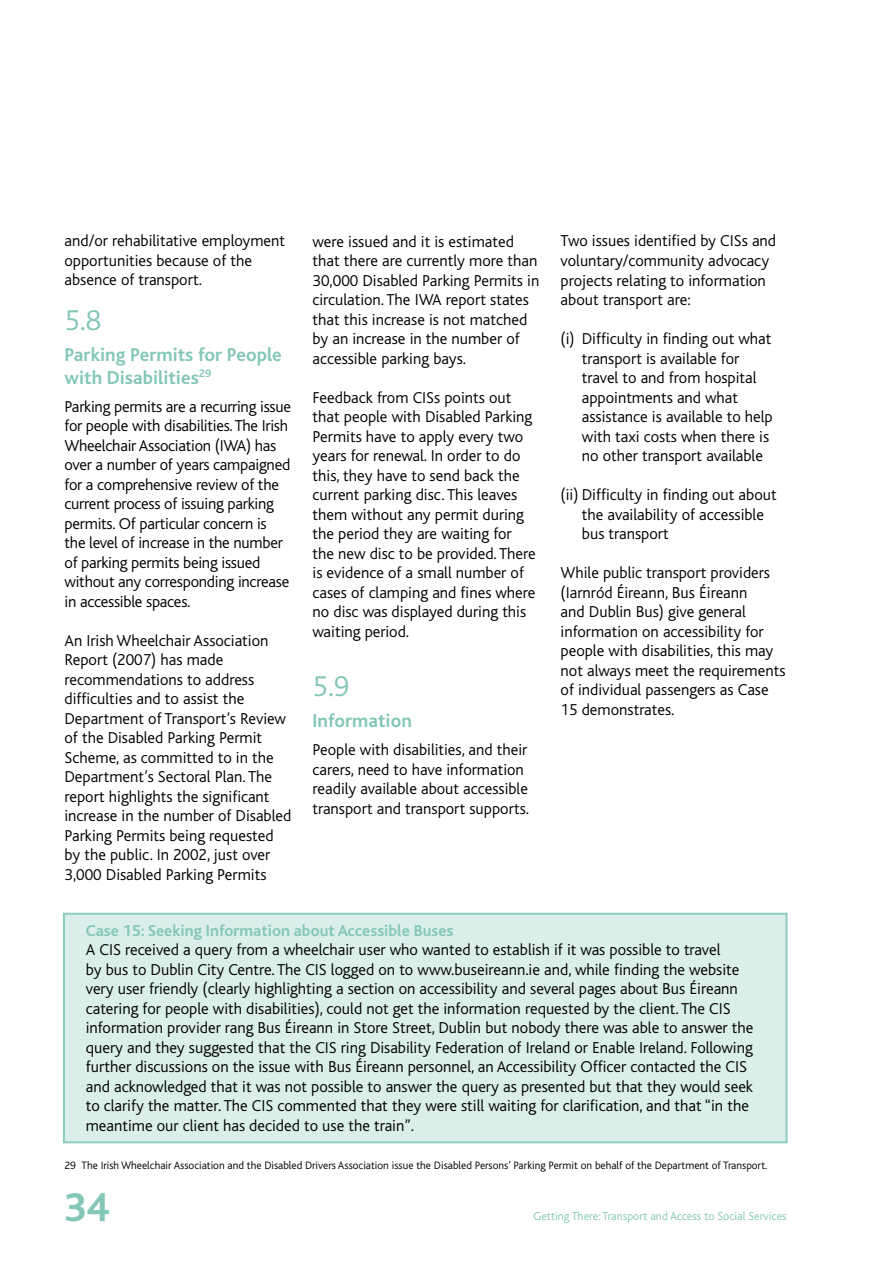
<style>
.page{position:relative;width:893px;height:1263px;background:#fff}
.page>*{position:absolute;margin:0;border:0;box-sizing:border-box;transform-origin:0 0}
.t1{font:700 42px "Bliss";color:#84c7b8}
.t2{font:300 30px "Bliss";color:#84c7b8}
.t3{font:700 19.5px/22.5px "Bliss";color:#84c7b8}
.t4{font:300 16.5px/19.5px "Bliss";color:#000}
.t5{font:700 16.5px "Bliss";color:#84c7b8}
.t6{font:300 12px "Bliss";color:#84c7b8}
.t7{font:300 11.25px "Bliss";color:#000}
</style>
<div class="page">
<div style="left:63px;top:912px;width:725px;height:231px;background:#daeeea"></div>
<div style="left:64px;top:914px;width:722px;height:228px;border:1px solid #84c7b8"></div>
<p class="t4" style="left:65px;top:232px;width:222px">and/or rehabilitative employment opportunities because of the absence of transport.</p>
<h2 class="t2" style="left:65px;top:305px;width:38px">5.8</h2>
<p class="t3" style="left:65px;top:344px;width:219px">Parking Permits for People with Disabilities<sup>29</sup></p>
<p class="t4" style="left:65px;top:397px;width:228px">Parking permits are a recurring issue for people with disabilities. The Irish Wheelchair Association (IWA) has over a number of years campaigned for a comprehensive review of the current process of issuing parking permits. Of particular concern is the level of increase in the number of parking permits being issued without any corresponding increase in accessible spaces.</p>
<p class="t4" style="left:65px;top:631px;width:228px">An Irish Wheelchair Association<br>Report (2007) has made recommendations to address difficulties and to assist the<br>Department of Transport’s Review of the Disabled Parking Permit<br>Scheme, as committed to in the<br>Department’s Sectoral Plan. The report highlights the significant increase in the number of Disabled<br>Parking Permits being requested by the public. In 2002, just over<br>3,000 Disabled Parking Permits</p>
<p class="t4" style="left:313px;top:232px;width:228px">were issued and it is estimated that there are currently more than<br>30,000 Disabled Parking Permits in circulation. The IWA report states that this increase is not matched by an increase in the number of accessible parking bays.</p>
<p class="t4" style="left:313px;top:388px;width:225px">Feedback from CISs points out that people with Disabled Parking<br>Permits have to apply every two years for renewal. In order to do this, they have to send back the current parking disc. This leaves them without any permit during the period they are waiting for the new disc to be provided. There is evidence of a small number of cases of clamping and fines where no disc was displayed during this waiting period.</p>
<h2 class="t2" style="left:313px;top:671px;width:38px">5.9</h2>
<p class="t3" style="left:313px;top:710px;width:101px">Information</p>
<p class="t4" style="left:313px;top:740px;width:218px">People with disabilities, and their carers, need to have information readily available about accessible transport and transport supports.</p>
<p class="t4" style="left:561px;top:232px;width:217px">Two issues identified by CISs and voluntary/community advocacy projects relating to information about transport are:</p>
<p class="t4" style="left:582px;top:329px;width:192px;text-indent:-21px">(i) Difficulty in finding out what transport is available for travel to and from hospital appointments and what assistance is available to help with taxi costs when there is no other transport available</p>
<p class="t4" style="left:582px;top:485px;width:196px;text-indent:-21px">(ii) Difficulty in finding out about the availability of accessible bus transport</p>
<p class="t4" style="left:561px;top:563px;width:226px">While public transport providers (Iarnród Éireann, Bus Éireann<br>and Dublin Bus) give general information on accessibility for people with disabilities, this may not always meet the requirements of individual passengers as Case<br>15 demonstrates.</p>
<p class="t5" style="left:86px;top:922px;width:369px">Case 15: Seeking Information about Accessible Buses</p>
<p class="t4" style="left:86px;top:940px;width:669px">A CIS received a query from a wheelchair user who wanted to establish if it was possible to travel<br>by bus to Dublin City Centre. The CIS logged on to www.buseireann.ie and, while finding the website very user friendly (clearly highlighting a section on accessibility and several pages about Bus Éireann catering for people with disabilities), could not get the information requested by the client. The CIS information provider rang Bus Éireann in Store Street, Dublin but nobody there was able to answer the query and they suggested that the CIS ring Disability Federation of Ireland or Enable Ireland. Following further discussions on the issue with Bus Éireann personnel, an Accessibility Officer contacted the CIS and acknowledged that it was not possible to answer the query as presented but that they would seek to clarify the matter. The CIS commented that they were still waiting for clarification, and that “in the meantime our client has decided to use the train”.</p>
<p class="t7" style="left:65px;top:1160px;width:704px">29 The Irish Wheelchair Association and the Disabled Drivers Association issue the Disabled Persons’ Parking Permit on behalf of the Department of Transport.</p>
<h1 class="t1" style="left:64px;top:1185px;width:47px">34</h1>
<p class="t6" style="left:533px;top:1210px;width:255px">Getting There: Transport and Access to Social Services</p>
</div>
